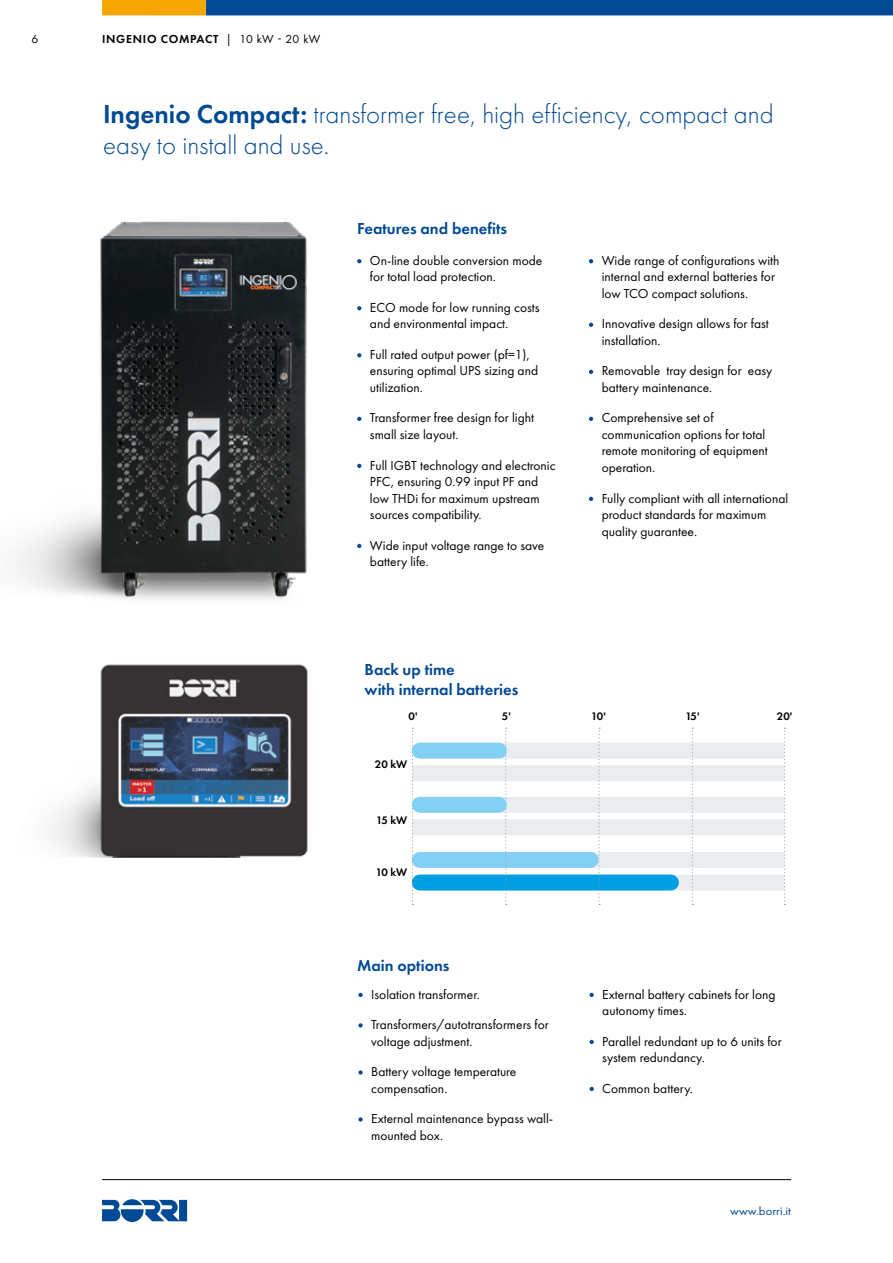
<style>
.page{position:relative;width:893px;height:1263px;background:#fff}
.page>*{position:absolute;margin:0;border:0;box-sizing:border-box;transform-origin:0 0}
.t1{font:300 27px/31.5px "Futura PT";color:#004994}
.t2{font:600 16.5px/19.8px "Futura PT";color:#004994}
.t3{font:13.5px/16.5px "Futura PT";color:#000}
.t4{font:600 12px "Futura PT";letter-spacing:.06em;color:#000}
.t5{font:12px "Futura PT";color:#004994;scale:1.07 1}
.t6{font:12px "Futura PT";color:#000}
.t7{font:600 11.25px "Futura PT";letter-spacing:-.02em;color:#000}
.s1{font-weight:400}
.s2{font-weight:600}
</style>
<div class="page">
<svg style="left:589px;top:259px;width:4px;height:4px"></svg>
<svg style="left:589px;top:323px;width:4px;height:4px"></svg>
<svg style="left:589px;top:370px;width:4px;height:4px"></svg>
<svg style="left:589px;top:417px;width:4px;height:4px"></svg>
<svg style="left:589px;top:497px;width:4px;height:4px"></svg>
<img style="left:96px;top:664px;width:212px;height:194px">
<svg style="left:358px;top:993px;width:5px;height:4px"></svg>
<svg style="left:358px;top:1023px;width:5px;height:4px"></svg>
<svg style="left:358px;top:1070px;width:5px;height:4px"></svg>
<svg style="left:358px;top:1117px;width:5px;height:4px"></svg>
<svg style="left:590px;top:993px;width:4px;height:4px"></svg>
<svg style="left:590px;top:1040px;width:4px;height:4px"></svg>
<svg style="left:590px;top:1087px;width:4px;height:4px"></svg>
<div style="left:429px;top:852px;width:347px;height:16px;background:#e9edf0"></div>
<div style="left:429px;top:874px;width:347px;height:16px;background:#e9edf0"></div>
<div style="left:420px;top:874px;width:251px;height:16px;background:#009fe3"></div>
<div style="left:420px;top:852px;width:171px;height:16px;background:#83d0f5"></div>
<div style="left:420px;top:765px;width:356px;height:16px;background:#e9edf0"></div>
<div style="left:420px;top:819px;width:356px;height:16px;background:#e9edf0"></div>
<div style="left:429px;top:743px;width:347px;height:15px;background:#e9edf0"></div>
<div style="left:429px;top:797px;width:347px;height:16px;background:#e9edf0"></div>
<svg style="left:412px;top:728px;width:1px;height:177px"></svg>
<svg style="left:505px;top:728px;width:2px;height:177px"></svg>
<svg style="left:598px;top:728px;width:2px;height:177px"></svg>
<svg style="left:692px;top:728px;width:1px;height:177px"></svg>
<svg style="left:784px;top:728px;width:2px;height:177px"></svg>
<div style="left:420px;top:743px;width:79px;height:15px;background:#83d0f5"></div>
<div style="left:420px;top:797px;width:79px;height:16px;background:#83d0f5"></div>
<img style="left:13px;top:221px;width:349px;height:379px">
<svg style="left:102px;top:1199px;width:85px;height:23px"></svg>
<svg style="left:102px;top:0;width:791px;height:15px;background:#205580"></svg>
<hr style="left:102px;top:1179px;width:689px;height:1px;background:#000">
<p class="t6" style="left:31px;top:32px;width:8px">6</p>
<p class="t4" style="left:102px;top:32px;width:220px">INGENIO COMPACT <span class="s1">| 10 kW - 20 kW</span></p>
<h1 class="t1" style="left:103px;top:98px;width:672px"><span class="s2">Ingenio Compact:</span> transformer free, high efficiency, compact and easy to install and use.</h1>
<p class="t2" style="left:357px;top:218px;width:152px">Features and benefits</p>
<p class="t3" style="left:370px;top:252px;width:174px">On-line double conversion mode for total load protection.</p>
<p class="t3" style="left:370px;top:299px;width:171px">ECO mode for low running costs and environmental impact.</p>
<p class="t3" style="left:370px;top:346px;width:170px">Full rated output power (pf=1), ensuring optimal UPS sizing and utilization.</p>
<p class="t3" style="left:370px;top:410px;width:166px">Transformer free design for light small size layout.</p>
<p class="t3" style="left:370px;top:457px;width:187px">Full IGBT technology and electronic<br>PFC, ensuring 0.99 input PF and low THDi for maximum upstream sources compatibility.</p>
<p class="t3" style="left:370px;top:537px;width:176px">Wide input voltage range to save battery life.</p>
<p class="t3" style="left:602px;top:252px;width:179px">Wide range of configurations with internal and external batteries for low TCO compact solutions.</p>
<p class="t3" style="left:602px;top:316px;width:169px">Innovative design allows for fast installation.</p>
<p class="t3" style="left:602px;top:363px;width:172px">Removable tray design for easy battery maintenance.</p>
<p class="t3" style="left:602px;top:410px;width:168px">Comprehensive set of communication options for total remote monitoring of equipment operation.</p>
<p class="t3" style="left:602px;top:490px;width:188px">Fully compliant with all international product standards for maximum quality guarantee.</p>
<p class="t2" style="left:365px;top:659px;width:155px">Back up time<br>with internal batteries</p>
<p class="t7" style="left:409px;top:709px;width:10px">0'</p>
<p class="t7" style="left:502px;top:709px;width:10px">5'</p>
<p class="t7" style="left:591px;top:709px;width:16px">10'</p>
<p class="t7" style="left:685px;top:709px;width:16px">15'</p>
<p class="t7" style="left:777px;top:709px;width:17px">20'</p>
<p class="t7" style="left:375px;top:757px;width:34px">20 kW</p>
<p class="t7" style="left:376px;top:813px;width:32px">15 kW</p>
<p class="t7" style="left:376px;top:866px;width:33px">10 kW</p>
<p class="t2" style="left:357px;top:955px;width:94px">Main options</p>
<p class="t3" style="left:371px;top:986px;width:110px">Isolation transformer.</p>
<p class="t3" style="left:371px;top:1016px;width:179px">Transformers/autotransformers for voltage adjustment.</p>
<p class="t3" style="left:371px;top:1063px;width:147px">Battery voltage temperature compensation.</p>
<p class="t3" style="left:371px;top:1110px;width:184px">External maintenance bypass wall&shy;mounted box.</p>
<p class="t3" style="left:602px;top:986px;width:175px">External battery cabinets for long autonomy times.</p>
<p class="t3" style="left:602px;top:1033px;width:181px">Parallel redundant up to 6 units for system redundancy.</p>
<p class="t3" style="left:602px;top:1080px;width:92px">Common battery.</p>
<p class="t5" style="left:730px;top:1204px;width:58px">www.borri.it</p>
</div>
